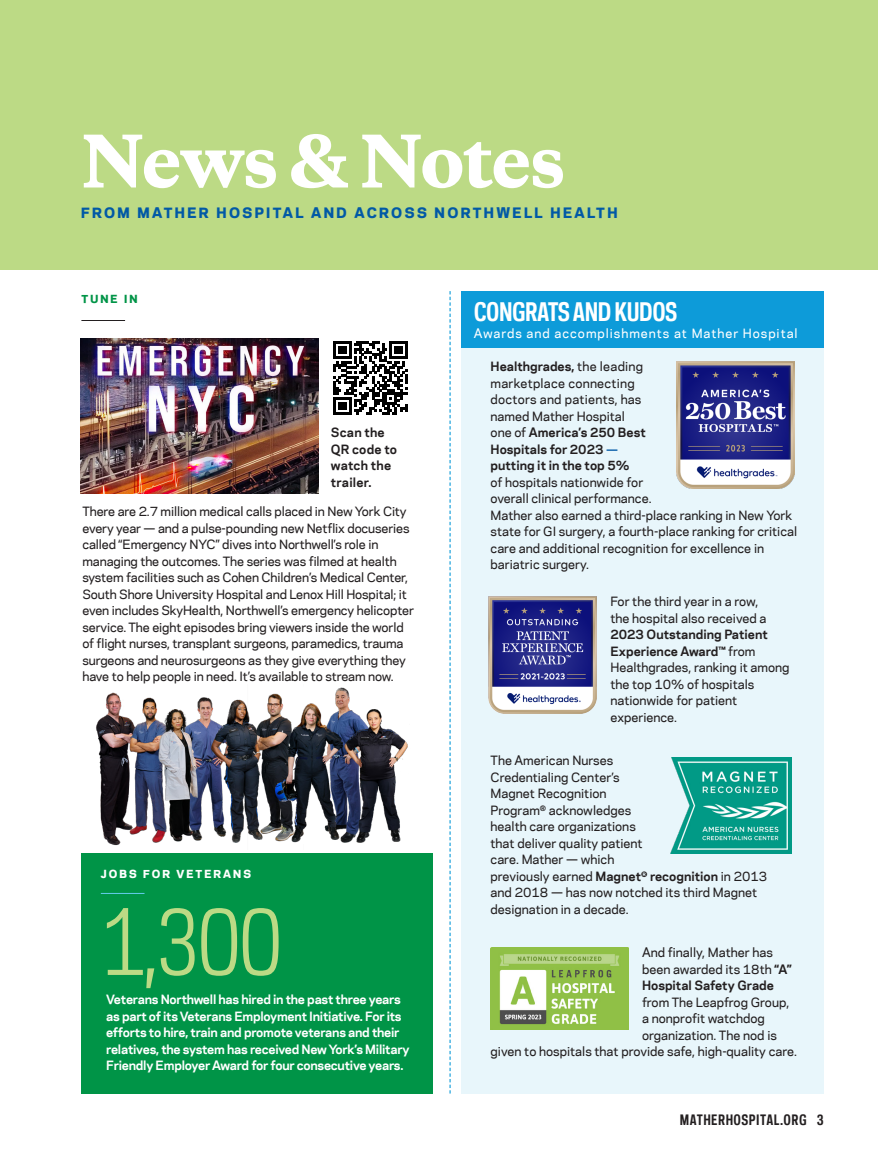
<style>
.page{position:relative;width:878px;height:1161px;background:#fff}
.page>*{position:absolute;margin:0;border:0;box-sizing:border-box;transform-origin:0 0}
.t1{font:86.4px "Polaris Condensed";color:#bcda85}
.t2{font:800 67.8px "Copernicus";letter-spacing:-.03em;color:#fff}
.t3{font:700 24px "Polaris Condensed";letter-spacing:-.02em;color:#fff}
.t4{font:800 13.5px "Polaris";letter-spacing:.18em;color:#0159a6}
.t5{font:700 13.5px "Polaris Condensed";letter-spacing:.03em;color:#231f20}
.NN_-_Body{font:500 12px/16.5px "Polaris";color:#231f20}
.t6{font:700 12px/16.5px "Polaris";letter-spacing:-.02em;color:#fff}
.caption_back_cover{font:700 12px/16.5px "Polaris";letter-spacing:.01em;color:#231f20}
.t7{font:500 12px "Polaris";letter-spacing:.08em;color:#fff}
.Body_copy{font:800 10.5px "Polaris";letter-spacing:.2em;color:#fff}
.Body_copy-2{font:800 10.5px "Polaris";letter-spacing:.2em;color:#009447}
.s1{font-weight:700}
.s2{font-family:"Copernicus";font-weight:800;color:#0159a6}
</style>
<div class="page">
<div style="left:81px;top:854px;width:351px;height:240px;background:#009447"></div>
<div style="left:0;top:0;width:878px;height:270px;background:#bcda85"></div>
<div style="left:461px;top:347px;width:363px;height:747px;background:#e8f6fb"></div>
<div style="left:461px;top:291px;width:363px;height:56px;background:#0d9bd9"></div>
<img style="left:676px;top:362px;width:118px;height:126px">
<img style="left:491px;top:948px;width:137px;height:82px">
<img style="left:670px;top:757px;width:121px;height:97px">
<img style="left:488px;top:597px;width:109px;height:116px">
<hr style="left:101px;top:893px;width:43px;height:1px;background:#65cded">
<svg style="left:449px;top:291px;width:1px;height:803px"></svg>
<hr style="left:81px;top:320px;width:44px;height:1px;background:#231f20">
<svg style="left:333px;top:341px;width:74px;height:74px"></svg>
<img style="left:81px;top:338px;width:237px;height:156px">
<img style="left:96px;top:687px;width:312px;height:159px">
<p class="t2" style="left:81px;top:117px;width:486px">News &amp; Notes</p>
<p class="t4" style="left:81px;top:202px;width:538px">FROM MATHER HOSPITAL AND ACROSS NORTHWELL HEALTH</p>
<p class="Body_copy-2" style="left:82px;top:290px;width:57px">TUNE IN</p>
<p class="caption_back_cover" style="left:331px;top:424px;width:68px">Scan the<br>QR code to watch the trailer.</p>
<p class="NN_-_Body" style="left:82px;top:503px;width:333px">There are 2.7 million medical calls placed in New York City every year — and a pulse-pounding new Netflix docuseries called “Emergency NYC” dives into Northwell’s role in managing the outcomes. The series was filmed at health system facilities such as Cohen Children’s Medical Center, South Shore University Hospital and Lenox Hill Hospital; it even includes SkyHealth, Northwell’s emergency helicopter service. The eight episodes bring viewers inside the world of flight nurses, transplant surgeons, paramedics, trauma surgeons and neurosurgeons as they give everything they have to help people in need. It’s available to stream now.</p>
<p class="Body_copy" style="left:101px;top:866px;width:152px">JOBS FOR VETERANS</p>
<p class="t1" style="left:102px;top:884px;width:183px">1,300</p>
<p class="t6" style="left:106px;top:991px;width:305px">Veterans Northwell has hired in the past three years as part of its Veterans Employment Initiative. For its efforts to hire, train and promote veterans and their relatives, the system has received New York’s Military Friendly Employer Award for four consecutive years.</p>
<p class="t3" style="left:473px;top:296px;width:205px">CONGRATS AND KUDOS</p>
<p class="t7" style="left:473px;top:324px;width:325px">Awards and accomplishments at Mather Hospital</p>
<p class="NN_-_Body" style="left:490px;top:358px;width:308px"><span class="s1">Healthgrades,</span> the leading<br>marketplace connecting<br>doctors and patients, has<br>named Mather Hospital<br>one of <span class="s1">America’s 250 Best<br>Hospitals for 2023</span> <span class="s2">—<br></span><span class="s1">putting it in the top 5%<br></span>of hospitals nationwide for<br>overall clinical performance.<br>Mather also earned a third-place ranking in New York state for GI surgery, a fourth-place ranking for critical care and additional recognition for excellence in bariatric surgery.</p>
<p class="NN_-_Body" style="left:610px;top:592px;width:181px">For the third year in a row,<br>the hospital also received a<br><span class="s1">2023 Outstanding Patient<br>Experience Award™</span> from<br>Healthgrades, ranking it among the top 10% of hospitals nationwide for patient experience.</p>
<p class="NN_-_Body" style="left:490px;top:751px;width:278px">The American Nurses<br>Credentialing Center’s<br>Magnet Recognition<br>Program<sup>®</sup> acknowledges<br>health care organizations<br>that deliver quality patient<br>care. Mather — which<br>previously earned <span class="s1">Magnet</span><sup>®</sup> <span class="s1">recognition</span> in 2013 and 2018 — has now notched its third Magnet designation in a decade.</p>
<p class="NN_-_Body" style="left:642px;top:943px;width:132px">And finally, Mather has</p>
<p class="NN_-_Body" style="left:642px;top:960px;width:151px">been awarded its 18th <span class="s1">“A”</span></p>
<p class="caption_back_cover" style="left:642px;top:976px;width:133px">Hospital Safety Grade</p>
<p class="NN_-_Body" style="left:642px;top:993px;width:149px">from The Leapfrog Group,</p>
<p class="NN_-_Body" style="left:642px;top:1009px;width:124px">a nonprofit watchdog</p>
<p class="NN_-_Body" style="left:642px;top:1026px;width:136px">organization. The nod is</p>
<p class="NN_-_Body" style="left:490px;top:1042px;width:308px">given to hospitals that provide safe, high-quality care.</p>
<p class="t5" style="left:679px;top:1111px;width:146px">MATHERHOSPITAL.ORG 3</p>
</div>
